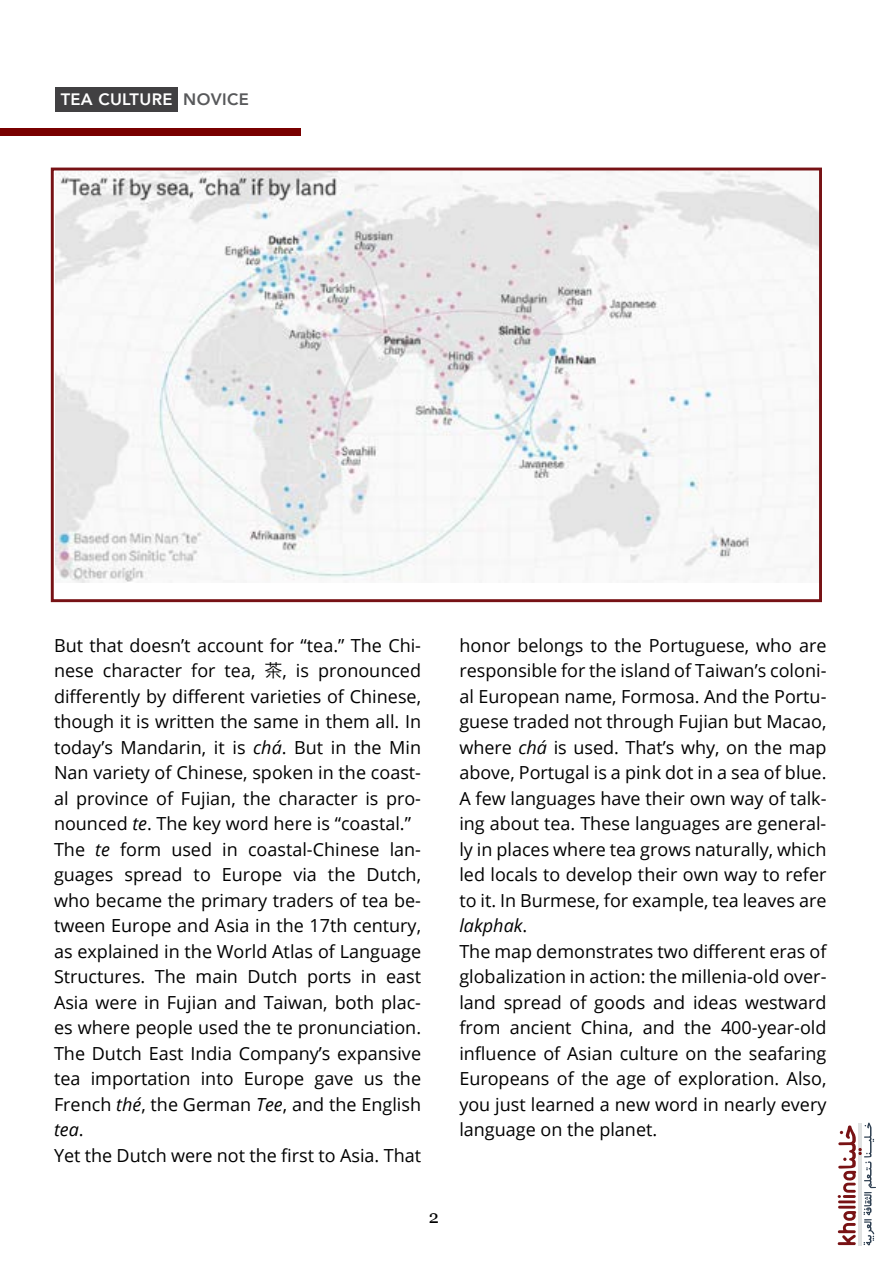
<style>
.page{position:relative;width:893px;height:1263px;background:#fff}
.page>*{position:absolute;margin:0;border:0;box-sizing:border-box;transform-origin:0 0}
.t1{font:18px/25.5px "Open Sans";color:#000}
.t2{font:18px "Georgia";color:#000}
.t3{font:800 16.5px "Avenir";letter-spacing:.02em;color:#fff}
.s1{color:#58595b}
.s2{font-family:"Hira Kaku Pro W3"}
.s3{font-style:italic}
</style>
<div class="page">
<div style="left:0;top:129px;width:300px;height:7px;background:#790000"></div>
<div style="left:55px;top:87px;width:123px;height:25px;background:#414042"></div>
<svg style="left:837px;top:1122px;width:39px;height:124px"></svg>
<img style="left:55px;top:172px;width:763px;height:410px">
<div style="left:51px;top:168px;width:771px;height:434px;border:3px solid #771215"></div>
<p class="t3" style="left:61px;top:86px;width:190px">TEA CULTURE <span class="s1">NOVICE</span></p>
<p class="t1" style="left:54px;top:632px;width:369px">But that doesn’t account for “tea.” The Chi&shy;nese character for tea, <span class="s2">茶</span>, is pronounced differently by different varieties of Chinese, though it is written the same in them all. In today’s Mandarin, it is <span class="s3">chá</span>. But in the Min Nan variety of Chinese, spoken in the coast&shy;al province of Fujian, the character is pro&shy;nounced <span class="s3">te</span>. The key word here is “coastal.” The <span class="s3">te</span> form used in coastal-Chinese lan&shy;guages spread to Europe via the Dutch, who became the primary traders of tea be&shy;tween Europe and Asia in the 17th century, as explained in the World Atlas of Language Structures. The main Dutch ports in east Asia were in Fujian and Taiwan, both plac&shy;es where people used the te pronunciation.<br>The Dutch East India Company’s expansive tea importation into Europe gave us the French <span class="s3">thé</span>, the German <span class="s3">Tee</span>, and the English <span class="s3">tea</span>.<br>Yet the Dutch were not the first to Asia. That</p>
<p class="t1" style="left:459px;top:632px;width:369px">honor belongs to the Portuguese, who are responsible for the island of Taiwan’s coloni&shy;al European name, Formosa. And the Portu&shy;guese traded not through Fujian but Macao, where <span class="s3">chá</span> is used. That’s why, on the map above, Portugal is a pink dot in a sea of blue.<br>A few languages have their own way of talk&shy;ing about tea. These languages are general&shy;ly in places where tea grows naturally, which led locals to develop their own way to refer to it. In Burmese, for example, tea leaves are <span class="s3">lakphak</span>.<br>The map demonstrates two different eras of globalization in action: the millenia-old over&shy;land spread of goods and ideas westward from ancient China, and the 400-year-old influence of Asian culture on the seafaring Europeans of the age of exploration. Also, you just learned a new word in nearly every language on the planet.</p>
<p class="t2" style="left:429px;top:1203px;width:12px">2</p>
</div>
